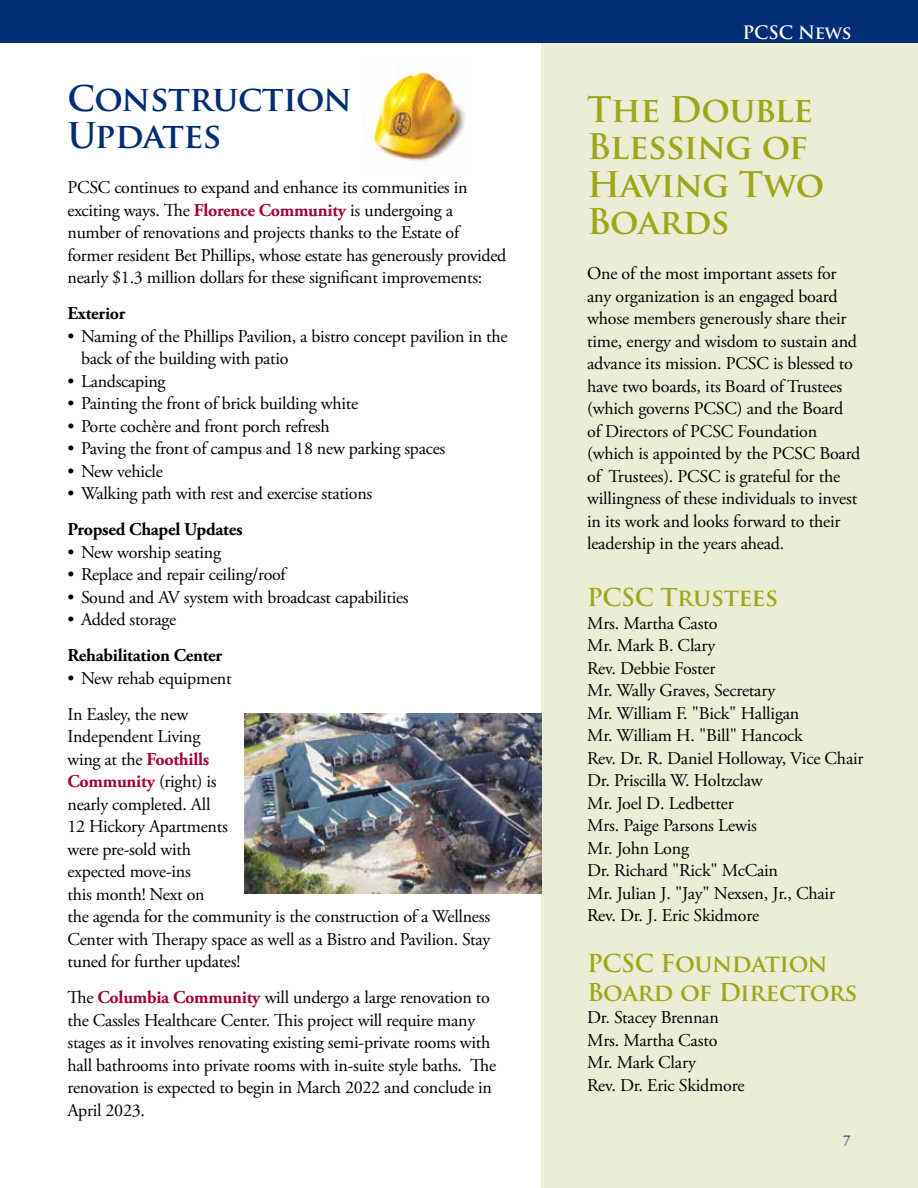
<style>
.page{position:relative;width:918px;height:1188px;background:#fff}
.page>*{position:absolute;margin:0;border:0;box-sizing:border-box;transform-origin:0 0}
.t1{font:700 34.5px/37.5px "Trajan Pro";letter-spacing:-.015em;color:#9fa617}
.t2{font:700 34.5px/37.5px "Trajan Pro";letter-spacing:-.015em;color:#002d74}
.t3{font:700 24px/28.5px "Trajan Pro";letter-spacing:-.015em;color:#9fa617}
.t4{font:18px/22.5px "Adobe Garamond Pro";letter-spacing:-.015em;color:#000}
.t5{font:700 18px "Adobe Garamond Pro";letter-spacing:-.015em;color:#000}
.t6{font:700 18px "Trajan Pro";letter-spacing:-.01em;color:#fff}
.t7{font:15px "Adobe Garamond Pro";color:#002d74}
.s1{font-weight:700;color:#a30234}
</style>
<div class="page">
<div style="left:542px;top:39px;width:376px;height:1149px;background:#ecedd6"></div>
<div style="left:0;top:0;width:918px;height:43px;background:#002d74"></div>
<img style="left:244px;top:714px;width:298px;height:180px">
<img style="left:366px;top:64px;width:100px;height:104px">
<h1 class="t2" style="left:68px;top:80px;width:286px">Construction<br>Updates</h1>
<p class="t4" style="left:68px;top:177px;width:440px">PCSC continues to expand and enhance its communities in exciting ways. The <span class="s1">Florence Community</span> is undergoing a number of renovations and projects thanks to the Estate of former resident Bet Phillips, whose estate has generously provided nearly $1.3 million dollars for these significant improvements:</p>
<p class="t5" style="left:68px;top:303px;width:60px">Exterior</p>
<p class="t4" style="left:81px;top:325px;width:428px;text-indent:-14px">• Naming of the Phillips Pavilion, a bistro concept pavilion in the back of the building with patio</p>
<p class="t4" style="left:68px;top:370px;width:100px">• Landscaping</p>
<p class="t4" style="left:68px;top:393px;width:292px">• Painting the front of brick building white</p>
<p class="t4" style="left:68px;top:415px;width:264px">• Porte cochère and front porch refresh</p>
<p class="t4" style="left:68px;top:438px;width:379px">• Paving the front of campus and 18 new parking spaces</p>
<p class="t4" style="left:68px;top:460px;width:97px">• New vehicle</p>
<p class="t4" style="left:68px;top:483px;width:306px">• Walking path with rest and exercise stations</p>
<p class="t5" style="left:68px;top:519px;width:177px">Propsed Chapel Updates</p>
<p class="t4" style="left:68px;top:541px;width:155px">• New worship seating</p>
<p class="t4" style="left:68px;top:564px;width:220px">• Replace and repair ceiling/roof</p>
<p class="t4" style="left:68px;top:586px;width:343px">• Sound and AV system with broadcast capabilities</p>
<p class="t4" style="left:68px;top:609px;width:110px">• Added storage</p>
<p class="t5" style="left:68px;top:645px;width:156px">Rehabilitation Center</p>
<p class="t4" style="left:68px;top:660px;width:166px;line-height:36px">• New rehab equipment<br>In Easley, the new</p>
<p class="t4" style="left:68px;top:726px;width:424px">Independent Living<br>wing at the <span class="s1">Foothills<br>Community</span> (right) is<br>nearly completed. All<br>12 Hickory Apartments<br>were pre-sold with<br>expected move-ins<br>this month! Next on<br>the agenda for the community is the construction of a Wellness<br>Center with Therapy space as well as a Bistro and Pavilion. Stay tuned for further updates!</p>
<p class="t4" style="left:68px;top:987px;width:430px">The <span class="s1">Columbia Community</span> will undergo a large renovation to the Cassles Healthcare Center. This project will require many stages as it involves renovating existing semi-private rooms with hall bathrooms into private rooms with in-suite style baths. The renovation is expected to begin in March 2022 and conclude in April 2023.</p>
<p class="t6" style="left:743px;top:21px;width:110px">PCSC News</p>
<h1 class="t1" style="left:587px;top:91px;width:239px">The Double<br>Blessing of<br>Having Two<br>Boards</h1>
<p class="t4" style="left:587px;top:263px;width:275px">One of the most important assets for any organization is an engaged board whose members generously share their time, energy and wisdom to sustain and advance its mission. PCSC is blessed to have two boards, its Board of Trustees (which governs PCSC) and the Board of Directors of PCSC Foundation (which is appointed by the PCSC Board of Trustees). PCSC is grateful for the willingness of these individuals to invest in its work and looks forward to their leadership in the years ahead.</p>
<h2 class="t3" style="left:587px;top:584px;width:192px">PCSC Trustees</h2>
<p class="t4" style="left:587px;top:613px;width:278px">Mrs. Martha Casto<br>Mr. Mark B. Clary<br>Rev. Debbie Foster<br>Mr. Wally Graves, Secretary<br>Mr. William F. "Bick" Halligan<br>Mr. William H. "Bill" Hancock<br>Rev. Dr. R. Daniel Holloway, Vice Chair<br>Dr. Priscilla W. Holtzclaw<br>Mr. Joel D. Ledbetter<br>Mrs. Paige Parsons Lewis<br>Mr. John Long<br>Dr. Richard "Rick" McCain<br>Mr. Julian J. "Jay" Nexsen, Jr., Chair<br>Rev. Dr. J. Eric Skidmore</p>
<h2 class="t3" style="left:587px;top:950px;width:272px">PCSC Foundation<br>Board of Directors</h2>
<p class="t4" style="left:587px;top:1007px;width:159px">Dr. Stacey Brennan<br>Mrs. Martha Casto<br>Mr. Mark Clary<br>Rev. Dr. Eric Skidmore</p>
<p class="t7" style="left:843px;top:1131px;width:9px">7</p>
</div>
